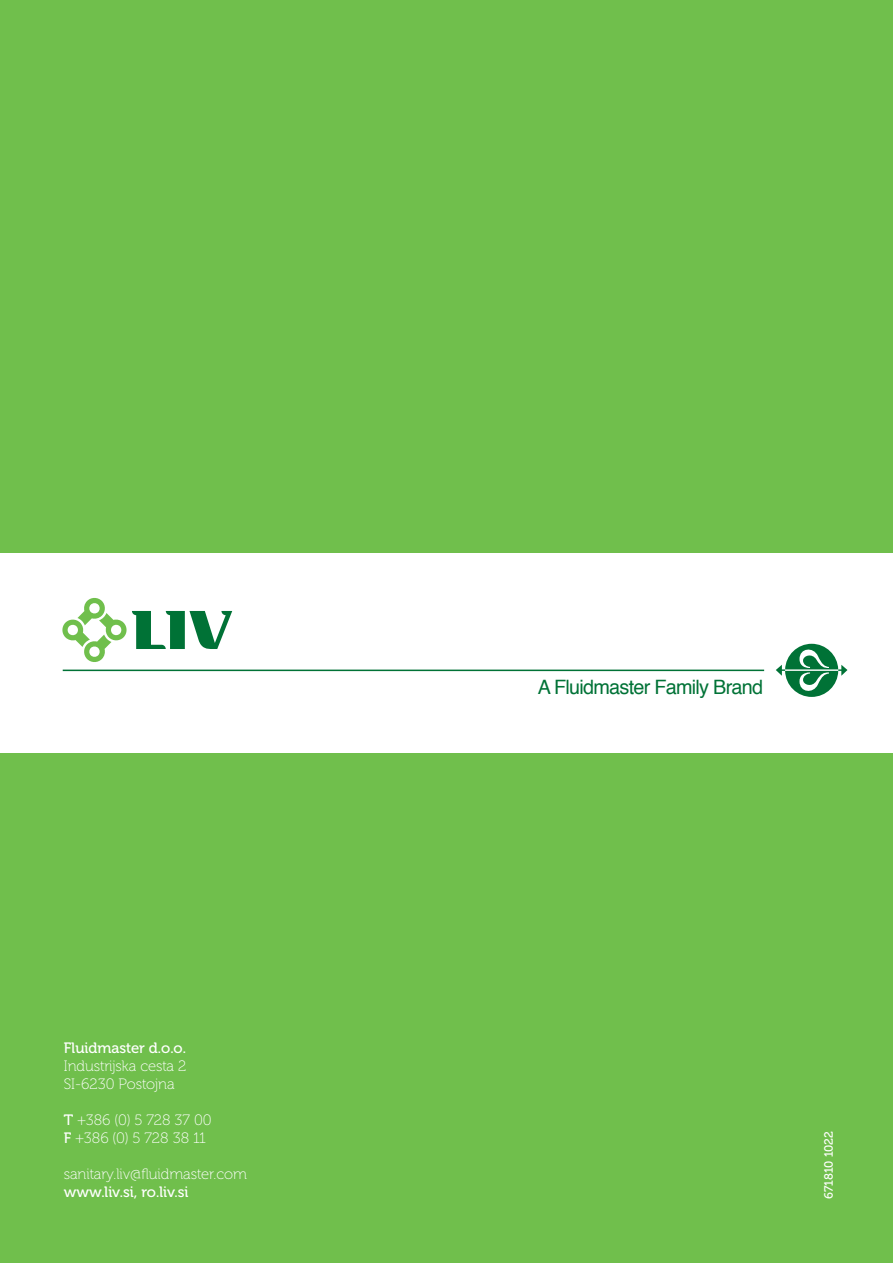
<style>
.page{position:relative;width:893px;height:1263px;background:#70bf4c}
.page>*{position:absolute;margin:0;border:0;box-sizing:border-box;transform-origin:0 0}
.t1{font:19.8px "Helvetica";letter-spacing:-.035em;color:#007236}
.t2{font:15px/18px "Museo Cyrl 100";color:#fff}
.t3{font:15px "Museo Cyrl 500";color:#fff}
.t4{font:12px "Museo Cyrl 500";color:#fff}
.s1{font-family:"Museo Cyrl 500"}
</style>
<div class="page">
<div style="left:0;top:553px;width:893px;height:200px;background:#fff"></div>
<svg style="left:776px;top:644px;width:71px;height:53px"></svg>
<hr style="left:63px;top:670px;width:701px;height:1px;background:#007236">
<svg style="left:62px;top:598px;width:170px;height:64px"></svg>
<p class="t3" style="left:64px;top:1040px;width:124px">Fluidmaster d.o.o.</p>
<p class="t2" style="left:64px;top:1057px;width:124px">Industrijska cesta 2<br>SI-6230 Postojna</p>
<p class="t2" style="left:64px;top:1111px;width:150px"><span class="s1">T</span> +386 (0) 5 728 37 00<br><span class="s1">F</span> +386 (0) 5 728 38 11</p>
<p class="t2" style="left:64px;top:1165px;width:185px">sanitary.liv@fluidmaster.com</p>
<p class="t3" style="left:64px;top:1184px;width:126px">www.liv.si, ro.liv.si</p>
<h1 class="t1" style="left:538px;top:672px;width:227px">A Fluidmaster Family Brand</h1>
<p class="t4" style="left:822px;top:1199px;width:70px;rotate:-90deg">671810 1022</p>
</div>
